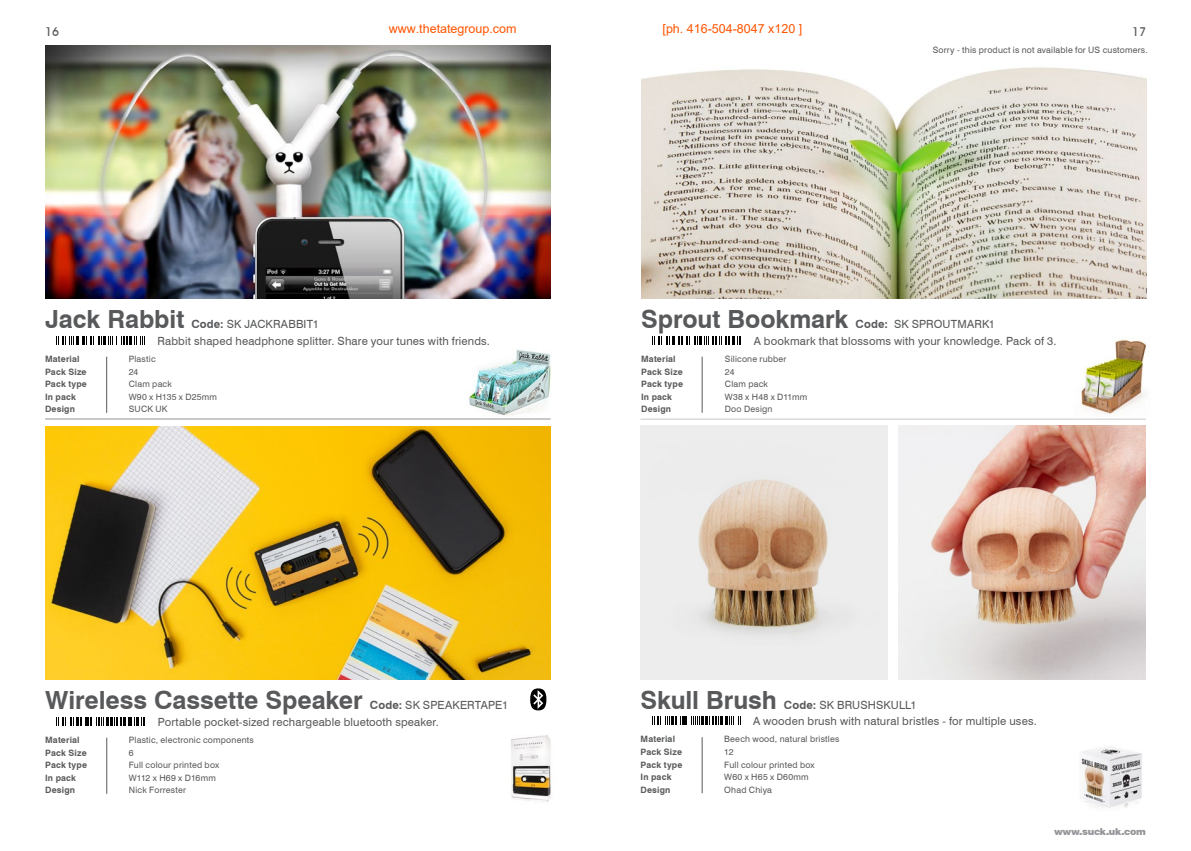
<style>
.page{position:relative;width:1191px;height:851px;background:#fff}
.page>*{position:absolute;margin:0;border:0;box-sizing:border-box;transform-origin:0 0}
.t1{font:700 25px "Swiss 721 BT";letter-spacing:-.005em;color:#58595b}
.t2{font:12.5px "Arial";color:#ff5400}
.t3{font:500 12.25px "Avant Garde IT Cby BT";color:#58595b}
.t4{font:11.25px/16.2px "Swiss 721 BT";letter-spacing:.015em;color:#58595b}
.t5{font:900 9.5px "Swiss 721 BT";letter-spacing:-.025em;color:#939598}
.t6{font:8.75px "Swiss 721 BT";letter-spacing:.02em;color:#58595b}
.t7{font:700 8.75px "Swiss 721 BT";letter-spacing:.02em;color:#58595b}
.t8{font:8.75px "Swiss 721 BT";color:#58595b}
.s1{font-weight:700}
</style>
<div class="page">
<img style="left:640px;top:425px;width:248px;height:254px">
<img style="left:898px;top:425px;width:248px;height:254px">
<img style="left:1081px;top:746px;width:61px;height:62px">
<img style="left:511px;top:735px;width:40px;height:67px">
<img style="left:45px;top:426px;width:505px;height:253px">
<svg style="left:56px;top:717px;width:89px;height:8px"></svg>
<svg style="left:530px;top:688px;width:16px;height:22px"></svg>
<hr style="left:106px;top:737px;width:1px;height:56px;background:#58595b">
<img style="left:45px;top:45px;width:505px;height:253px">
<img style="left:462px;top:349px;width:89px;height:82px">
<svg style="left:652px;top:716px;width:89px;height:8px"></svg>
<hr style="left:702px;top:737px;width:1px;height:56px;background:#58595b">
<img style="left:641px;top:67px;width:505px;height:231px">
<img style="left:1081px;top:339px;width:66px;height:77px">
<svg style="left:652px;top:336px;width:89px;height:8px"></svg>
<svg style="left:56px;top:336px;width:89px;height:8px"></svg>
<hr style="left:106px;top:356px;width:1px;height:57px;background:#58595b">
<hr style="left:702px;top:356px;width:1px;height:57px;background:#58595b">
<hr style="left:640px;top:418px;width:506px;height:1px;background:#d1d3d4">
<hr style="left:45px;top:418px;width:505px;height:1px;background:#d1d3d4">
<p class="t3" style="left:45px;top:24px;width:15px">16</p>
<p class="t2" style="left:389px;top:20px;width:129px">www.thetategroup.com</p>
<p class="t2" style="left:662px;top:20px;width:141px">[ph. 416-504-8047 x120 ]</p>
<p class="t3" style="left:1132px;top:24px;width:15px">17</p>
<p class="t6" style="left:932px;top:44px;width:217px">Sorry - this product is not available for US customers.</p>
<h1 class="t1" style="left:45px;top:304px;width:141px">Jack Rabbit</h1>
<p class="t4" style="left:158px;top:316px;width:334px;text-indent:34px"><span class="s1">Code:</span> SK JACKRABBIT1<br>Rabbit shaped headphone splitter. Share your tunes with friends.</p>
<h1 class="t1" style="left:641px;top:304px;width:209px">Sprout Bookmark</h1>
<p class="t4" style="left:753px;top:316px;width:304px;text-indent:102px"><span class="s1">Code:</span> SK SPROUTMARK1<br>A bookmark that blossoms with your knowledge. Pack of 3.</p>
<p class="t7" style="left:45px;top:353px;width:36px">Material</p>
<p class="t6" style="left:129px;top:353px;width:28px">Plastic</p>
<p class="t7" style="left:45px;top:366px;width:43px">Pack Size</p>
<p class="t6" style="left:129px;top:366px;width:11px">24</p>
<p class="t7" style="left:45px;top:378px;width:43px">Pack type</p>
<p class="t6" style="left:129px;top:378px;width:45px">Clam pack</p>
<p class="t7" style="left:45px;top:391px;width:33px">In pack</p>
<p class="t6" style="left:129px;top:391px;width:90px">W90 x H135 x D25mm</p>
<p class="t7" style="left:45px;top:403px;width:31px">Design</p>
<p class="t6" style="left:129px;top:403px;width:40px">SUCK UK</p>
<p class="t7" style="left:641px;top:353px;width:36px">Material</p>
<p class="t6" style="left:725px;top:353px;width:63px">Silicone rubber</p>
<p class="t7" style="left:641px;top:366px;width:43px">Pack Size</p>
<p class="t6" style="left:725px;top:366px;width:11px">24</p>
<p class="t7" style="left:641px;top:378px;width:43px">Pack type</p>
<p class="t6" style="left:725px;top:378px;width:45px">Clam pack</p>
<p class="t7" style="left:641px;top:391px;width:33px">In pack</p>
<p class="t6" style="left:725px;top:391px;width:84px">W38 x H48 x D11mm</p>
<p class="t7" style="left:641px;top:403px;width:31px">Design</p>
<p class="t6" style="left:725px;top:403px;width:49px">Doo Design</p>
<h1 class="t1" style="left:45px;top:685px;width:319px">Wireless Cassette Speaker</h1>
<p class="t4" style="left:158px;top:697px;width:352px;text-indent:212px"><span class="s1">Code:</span> SK SPEAKERTAPE1<br>Portable pocket-sized rechargeable bluetooth speaker.</p>
<h1 class="t1" style="left:640px;top:684px;width:138px">Skull Brush</h1>
<p class="t4" style="left:753px;top:696px;width:285px;text-indent:31px"><span class="s1">Code:</span> SK BRUSHSKULL1<br>A wooden brush with natural bristles - for multiple uses.</p>
<p class="t7" style="left:45px;top:734px;width:36px">Material</p>
<p class="t6" style="left:129px;top:734px;width:126px">Plastic, electronic components</p>
<p class="t7" style="left:45px;top:747px;width:43px">Pack Size</p>
<p class="t6" style="left:129px;top:747px;width:6px">6</p>
<p class="t7" style="left:45px;top:759px;width:43px">Pack type</p>
<p class="t6" style="left:129px;top:759px;width:92px">Full colour printed box</p>
<p class="t7" style="left:45px;top:772px;width:33px">In pack</p>
<p class="t8" style="left:129px;top:772px;width:88px">W112 x H69 x D16mm</p>
<p class="t7" style="left:45px;top:784px;width:31px">Design</p>
<p class="t6" style="left:129px;top:784px;width:59px">Nick Forrester</p>
<p class="t7" style="left:640px;top:734px;width:36px">Material</p>
<p class="t6" style="left:724px;top:734px;width:117px">Beech wood, natural bristles</p>
<p class="t7" style="left:640px;top:746px;width:43px">Pack Size</p>
<p class="t6" style="left:724px;top:746px;width:11px">12</p>
<p class="t7" style="left:640px;top:759px;width:43px">Pack type</p>
<p class="t6" style="left:724px;top:759px;width:92px">Full colour printed box</p>
<p class="t7" style="left:640px;top:771px;width:33px">In pack</p>
<p class="t6" style="left:724px;top:771px;width:86px">W60 x H65 x D60mm</p>
<p class="t7" style="left:640px;top:784px;width:31px">Design</p>
<p class="t6" style="left:724px;top:784px;width:49px">Ohad Chiya</p>
<p class="t5" style="left:1054px;top:825px;width:93px">www.suck.uk.com</p>
</div>
